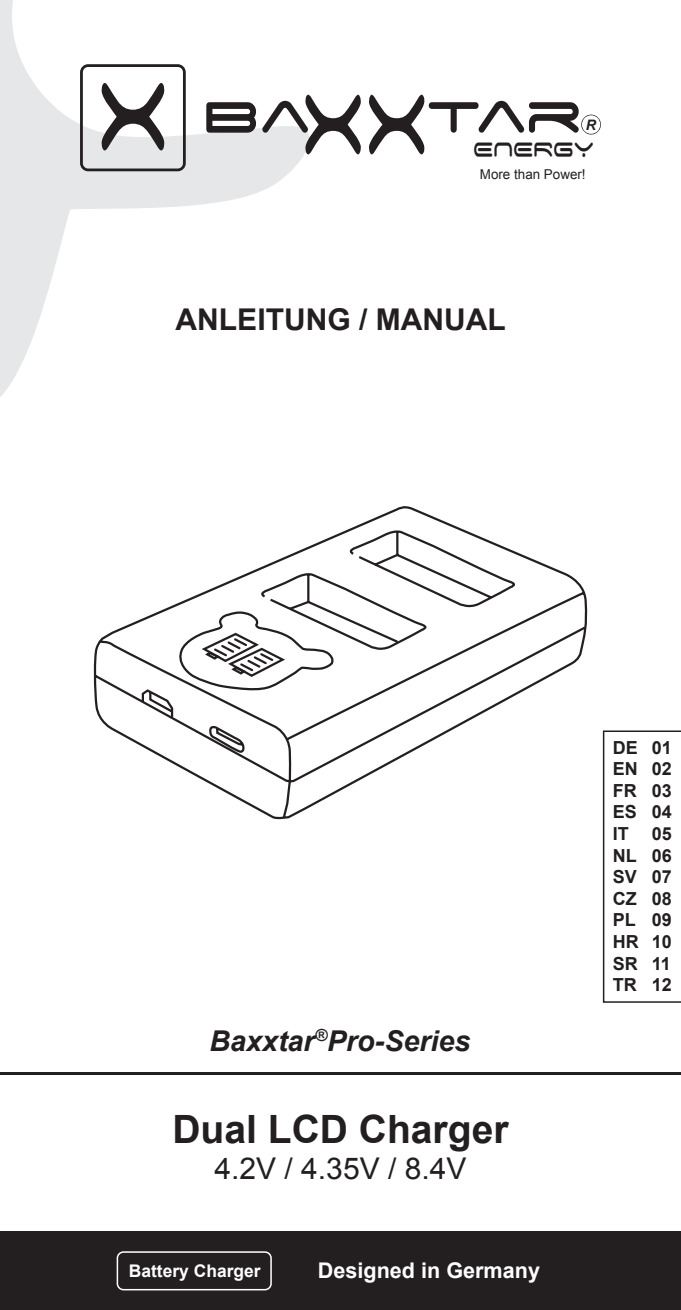
<style>
.page{position:relative;width:681px;height:1310px;background:#fff}
.page>*{position:absolute;margin:0;border:0;box-sizing:border-box;transform-origin:0 0}
.t1{font:69.9px "Space Age";color:#231f20;scale:.91 1}
.t2{font:700 39px "Arial";color:#231f20}
.t3{font:32.4px "Space Age";color:#231f20;scale:.69 1}
.t4{font:700 30px "Arial";color:#231f20}
.t5{font:30px "Arial";color:#231f20}
.t6{font:italic 700 28.8px "Arial";color:#231f20}
.t7{font:700 21.6px "Arial";color:#fff}
.t8{font:700 18px/21.6px "Arial";color:#231f20;text-align:justify}
.t9{font:700 17.4px "Arial";color:#fff}
.t10{font:italic 700 14.4px "Arial";color:#231f20}
.t11{font:13.5px "Arial";color:#231f20}
</style>
<div class="page">
<svg style="left:602px;top:730px;width:78px;height:272px"></svg>
<div style="left:0;top:1231px;width:680px;height:79px;background:#231f20"></div>
<svg style="left:93px;top:506px;width:495px;height:314px"></svg>
<svg style="left:203px;top:636px;width:84px;height:42px"></svg>
<svg style="left:0;top:0;width:305px;height:397px"></svg>
<hr style="left:0;top:1072px;width:680px;height:3px;background:#231f20">
<svg style="left:305px;top:94px;width:55px;height:61px"></svg>
<svg style="left:369px;top:94px;width:155px;height:61px"></svg>
<svg style="left:581px;top:115px;width:19px;height:20px"></svg>
<svg style="left:80px;top:64px;width:106px;height:107px"></svg>
<div style="left:117px;top:1251px;width:155px;height:39px;border:2px solid #fff;border-radius:6px"></div>
<h1 class="t1" style="left:203px;top:82px;width:120px">Ba</h1>
<h1 class="t1" style="left:525px;top:82px;width:63px">r</h1>
<p class="t10" style="left:585px;top:117px;width:12px">R</p>
<h3 class="t3" style="left:473px;top:133px;width:177px">ENERGY</h3>
<p class="t11" style="left:479px;top:166px;width:107px">More than Power!</p>
<h3 class="t4" style="left:175px;top:303px;width:331px">ANLEITUNG / MANUAL</h3>
<h3 class="t6" style="left:209px;top:1025px;width:262px">Baxxtar<sup>®</sup>Pro-Series</h3>
<h2 class="t2" style="left:172px;top:1107px;width:337px">Dual LCD Charger</h2>
<h3 class="t5" style="left:214px;top:1151px;width:253px">4.2V / 4.35V / 8.4V</h3>
<p class="t9" style="left:129px;top:1261px;width:133px">Battery Charger</p>
<p class="t7" style="left:318px;top:1258px;width:223px">Designed in Germany</p>
<p class="t8" style="left:612px;top:736px;width:61px">DE 01<br>EN 02<br>FR 03<br>ES 04<br>IT</p>
<p class="t8" style="left:612px;top:823px;width:61px;text-indent:39px">05<br>NL 06<br>SV 07<br>CZ 08<br>PL 09<br>HR 10<br>SR 11<br>TR 12</p>
</div>
